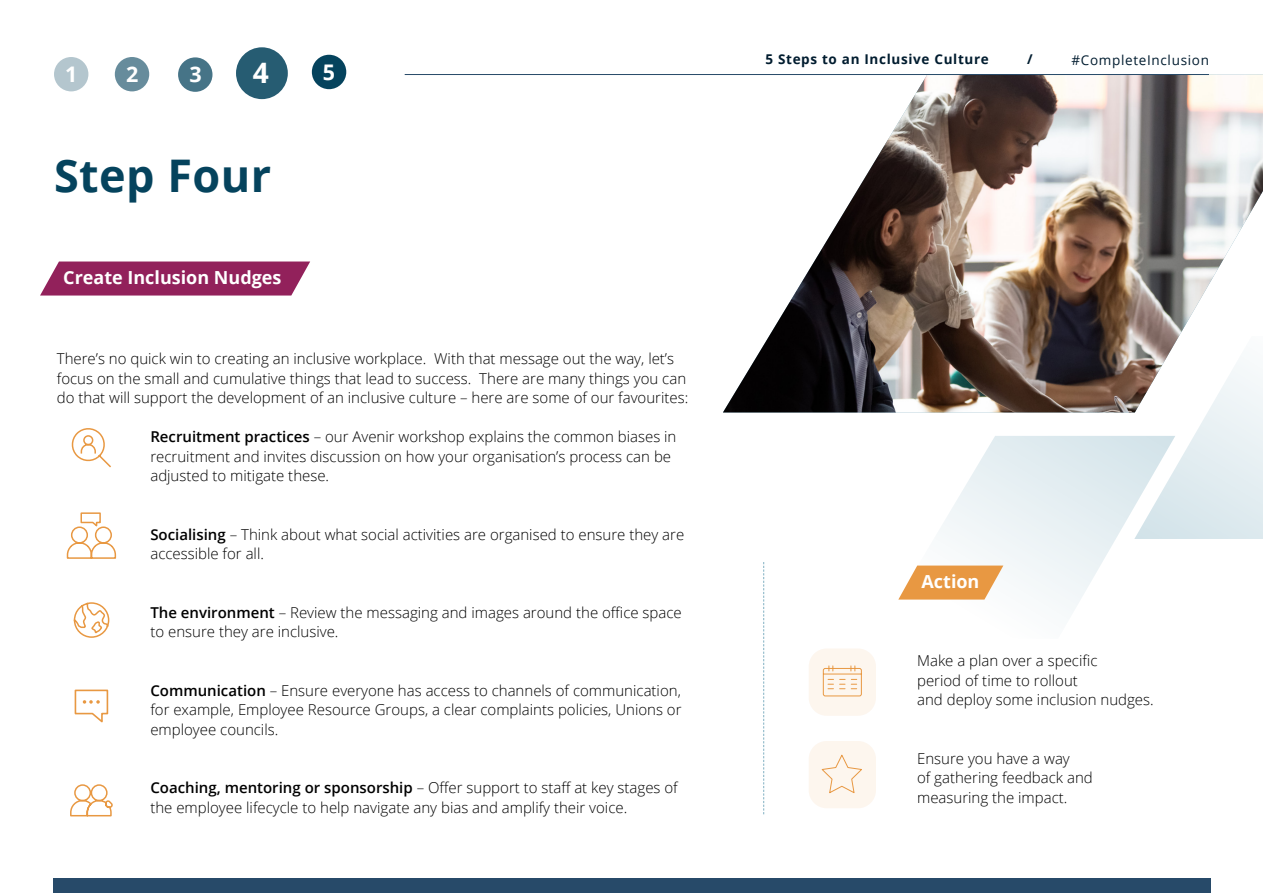
<style>
.page{position:relative;width:1263px;height:893px;background:#fff}
.page>*{position:absolute;margin:0;border:0;box-sizing:border-box;transform-origin:0 0}
.t1{font:700 45px "Open Sans";letter-spacing:.01em;color:#05435d}
.t2{font:700 28.05px "Open Sans";color:#fff}
.t3{font:700 21.45px "Open Sans";color:#fff}
.t4{font:700 18px "Open Sans";color:#fff}
.t5{font:300 15px/19.5px "Open Sans";color:#000}
.t6{font:700 13.5px "Open Sans";letter-spacing:.05em;color:#011c2f}
.t7{font:13.5px "Open Sans";letter-spacing:.05em;color:#011c2f}
.s1{font-weight:600}
</style>
<div class="page">
<div style="left:809px;top:648px;width:67px;height:68px;background:#fdf6ee;border-radius:18px"></div>
<svg style="left:917px;top:436px;width:217px;height:175px"></svg>
<svg style="left:40px;top:261px;width:270px;height:35px;background:#9c366a"></svg>
<svg style="left:898px;top:566px;width:105px;height:34px"></svg>
<svg style="left:763px;top:562px;width:1px;height:252px"></svg>
<svg style="left:1134px;top:412px;width:129px;height:127px"></svg>
<div style="left:54px;top:878px;width:1157px;height:15px;background:#274a69"></div>
<img style="left:723px;top:74px;width:540px;height:338px">
<svg style="left:71px;top:428px;width:40px;height:40px"></svg>
<svg style="left:73px;top:602px;width:37px;height:36px"></svg>
<svg style="left:70px;top:784px;width:43px;height:33px"></svg>
<svg style="left:74px;top:689px;width:35px;height:34px"></svg>
<svg style="left:66px;top:512px;width:51px;height:47px"></svg>
<svg style="left:822px;top:665px;width:40px;height:32px"></svg>
<div style="left:809px;top:741px;width:67px;height:67px;background:#fdf6ee;border-radius:18px"></div>
<svg style="left:821px;top:754px;width:41px;height:40px"></svg>
<div style="left:236px;top:47px;width:52px;height:52px;background:#265c72;border-radius:50%"></div>
<div style="left:115px;top:57px;width:34px;height:34px;background:#678c9c;border-radius:50%"></div>
<hr style="left:405px;top:74px;width:804px;height:1px;background:#274a69">
<div style="left:312px;top:55px;width:34px;height:34px;background:#05435d;border-radius:50%"></div>
<div style="left:54px;top:57px;width:34px;height:34px;background:#b4c6ce;border-radius:50%"></div>
<div style="left:178px;top:57px;width:34px;height:35px;background:#467487;border-radius:50%"></div>
<h3 class="t3" style="left:65px;top:59px;width:14px">1</h3>
<h2 class="t2" style="left:253px;top:53px;width:18px">4</h2>
<h3 class="t3" style="left:323px;top:57px;width:14px">5</h3>
<h3 class="t3" style="left:126px;top:59px;width:14px">2</h3>
<h3 class="t3" style="left:189px;top:59px;width:14px">3</h3>
<h1 class="t1" style="left:54px;top:144px;width:219px">Step Four</h1>
<p class="t4" style="left:63px;top:265px;width:220px">Create Inclusion Nudges</p>
<p class="t5" style="left:57px;top:349px;width:633px">There’s no quick win to creating an inclusive workplace. With that message out the way, let’s focus on the small and cumulative things that lead to success. There are many things you can do that will support the development of an inclusive culture – here are some of our favourites:</p>
<p class="t5" style="left:150px;top:427px;width:528px"><span class="s1">Recruitment practices</span> – our Avenir workshop explains the common biases in recruitment and invites discussion on how your organisation’s process can be adjusted to mitigate these.</p>
<p class="t5" style="left:150px;top:524px;width:535px"><span class="s1">Socialising</span> – Think about what social activities are organised to ensure they are accessible for all.</p>
<p class="t5" style="left:150px;top:602px;width:533px"><span class="s1">The environment</span> – Review the messaging and images around the office space to ensure they are inclusive.</p>
<p class="t5" style="left:150px;top:680px;width:533px;text-align:justify"><span class="s1">Communication</span> – Ensure everyone has access to channels of communication, for example, Employee Resource Groups, a clear complaints policies, Unions or employee councils.</p>
<p class="t5" style="left:150px;top:778px;width:529px"><span class="s1">Coaching, mentoring or sponsorship</span> – Offer support to staff at key stages of the employee lifecycle to help navigate any bias and amplify their voice.</p>
<p class="t6" style="left:765px;top:50px;width:225px">5 Steps to an Inclusive Culture</p>
<p class="t6" style="left:1027px;top:50px;width:7px">/</p>
<p class="t7" style="left:1071px;top:51px;width:139px">#CompleteInclusion</p>
<p class="t4" style="left:921px;top:569px;width:59px">Action</p>
<p class="t5" style="left:917px;top:651px;width:238px">Make a plan over a specific<br>period of time to rollout<br>and deploy some inclusion nudges.</p>
<p class="t5" style="left:917px;top:748px;width:177px">Ensure you have a way<br>of gathering feedback and measuring the impact.</p>
</div>
